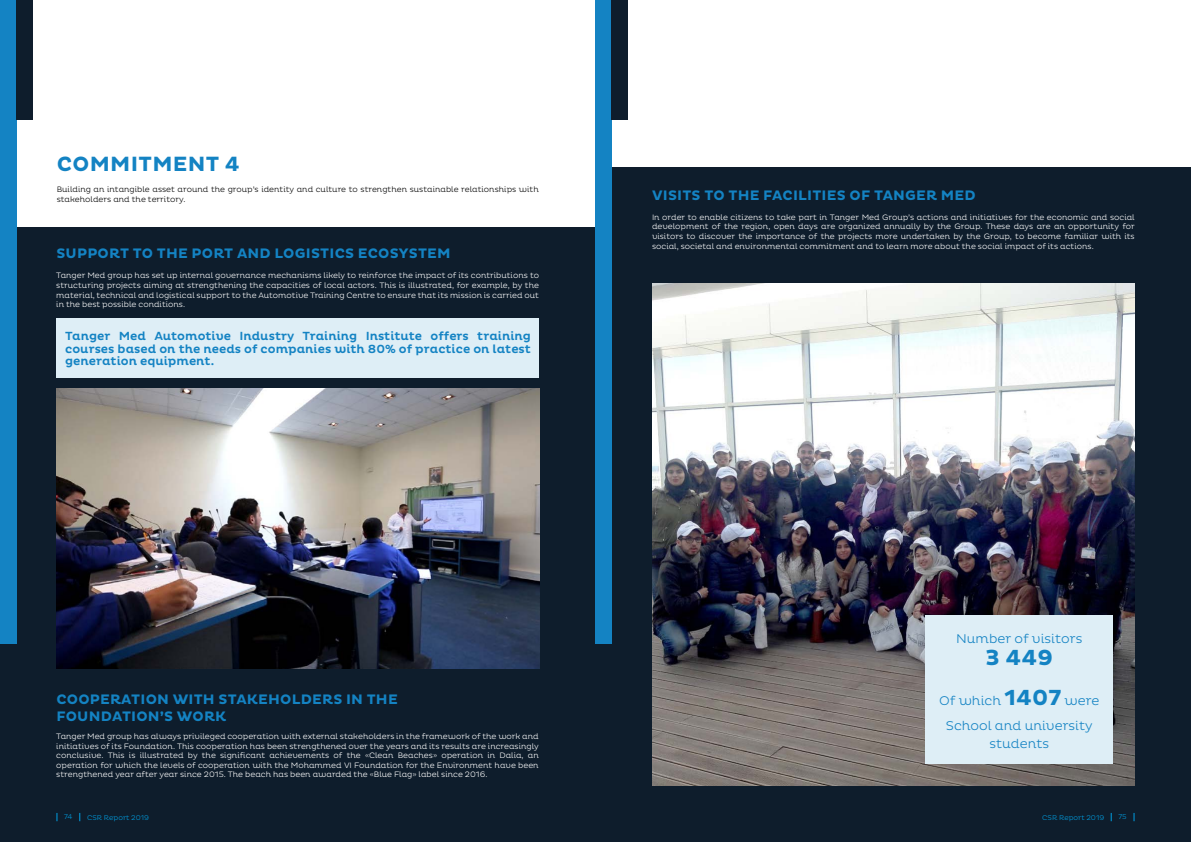
<style>
.page{position:relative;width:1191px;height:842px;background:#fff}
.page>*{position:absolute;margin:0;border:0;box-sizing:border-box;transform-origin:0 0}
.t1{font:700 22.2px "Pluto";color:#1483c3}
.t2{font:700 21px "Pluto";letter-spacing:.015em;color:#1483c3}
.t3{font:700 14px/16.8px "Pluto";letter-spacing:.015em;color:#1483c3}
.t4{font:300 12.9px/25.6px "Pluto";color:#1483c3;text-align:center}
.t5{font:500 12px/12.9px "Pluto";color:#1483c3;text-align:justify}
.t6{font:300 8px/9.6px "Pluto";color:#fff;text-align:justify}
.t7{font:300 8px/9.6px "Pluto";color:#000}
.t8{font:300 7px "Pluto";color:#009fe3}
.s1{font-weight:700;font-size:22.2px}
</style>
<div class="page">
<div style="left:0;top:227px;width:595px;height:615px;background:#0e1d2c"></div>
<div style="left:595px;top:168px;width:596px;height:674px;background:#0e1d2c"></div>
<img style="left:56px;top:388px;width:483px;height:280px">
<div style="left:0;top:0;width:16px;height:643px;background:#1483c3"></div>
<div style="left:16px;top:0;width:16px;height:119px;background:#0e1d2c"></div>
<img style="left:652px;top:283px;width:482px;height:502px">
<div style="left:595px;top:0;width:16px;height:643px;background:#1483c3"></div>
<div style="left:611px;top:0;width:16px;height:119px;background:#0e1d2c"></div>
<div style="left:925px;top:615px;width:188px;height:148px;background:#deeef6"></div>
<div style="left:56px;top:318px;width:483px;height:60px;background:#deeef6"></div>
<h2 class="t2" style="left:57px;top:152px;width:185px">COMMITMENT 4</h2>
<p class="t7" style="left:57px;top:185px;width:483px">Building an intangible asset around the group’s identity and culture to strengthen sustainable relationships with stakeholders and the territory.</p>
<h3 class="t3" style="left:56px;top:245px;width:396px">SUPPORT TO THE PORT AND LOGISTICS ECOSYSTEM</h3>
<p class="t6" style="left:56px;top:271px;width:484px">Tanger Med group has set up internal governance mechanisms likely to reinforce the impact of its contributions to structuring projects aiming at strengthening the capacities of local actors. This is illustrated, for example, by the material, technical and logistical support to the Automotive Training Centre to ensure that its mission is carried out in the best possible conditions.</p>
<h3 class="t5" style="left:65px;top:329px;width:467px">Tanger Med Automotive Industry Training Institute offers training courses based on the needs of companies with 80% of practice on latest generation equipment.</h3>
<h3 class="t3" style="left:56px;top:692px;width:343px">COOPERATION WITH STAKEHOLDERS IN THE<br>FOUNDATION’S WORK</h3>
<p class="t6" style="left:56px;top:731px;width:484px">Tanger Med group has always privileged cooperation with external stakeholders in the framework of the work and initiatives of its Foundation. This cooperation has been strengthened over the years and its results are increasingly conclusive. This is illustrated by the significant achievements of the «Clean Beaches» operation in Dalia, an operation for which the levels of cooperation with the Mohammed VI Foundation for the Environment have been strengthened year after year since 2015. The beach has been awarded the «Blue Flag» label since 2016.</p>
<h3 class="t3" style="left:652px;top:187px;width:325px">VISITS TO THE FACILITIES OF TANGER MED</h3>
<p class="t6" style="left:652px;top:212px;width:484px">In order to enable citizens to take part in Tanger Med Group’s actions and initiatives for the economic and social development of the region, open days are organized annually by the Group. These days are an opportunity for visitors to discover the importance of the projects more undertaken by the Group, to become familiar with its social, societal and environmental commitment and to learn more about the social impact of its actions.</p>
<h3 class="t4" style="left:956px;top:626px;width:128px">Number of visitors</h3>
<h1 class="t1" style="left:985px;top:644px;width:69px">3 449</h1>
<h3 class="t4" style="left:939px;top:688px;width:162px">Of which <span class="s1">1407</span> were<br>School and university</h3>
<h3 class="t4" style="left:989px;top:731px;width:61px">students</h3>
<p class="t8" style="left:64px;top:813px;width:10px">74</p>
<p class="t8" style="left:87px;top:813px;width:64px">CSR Report 2019</p>
<p class="t8" style="left:1042px;top:813px;width:64px">CSR Report 2019</p>
<p class="t8" style="left:1118px;top:813px;width:10px">75</p>
</div>
